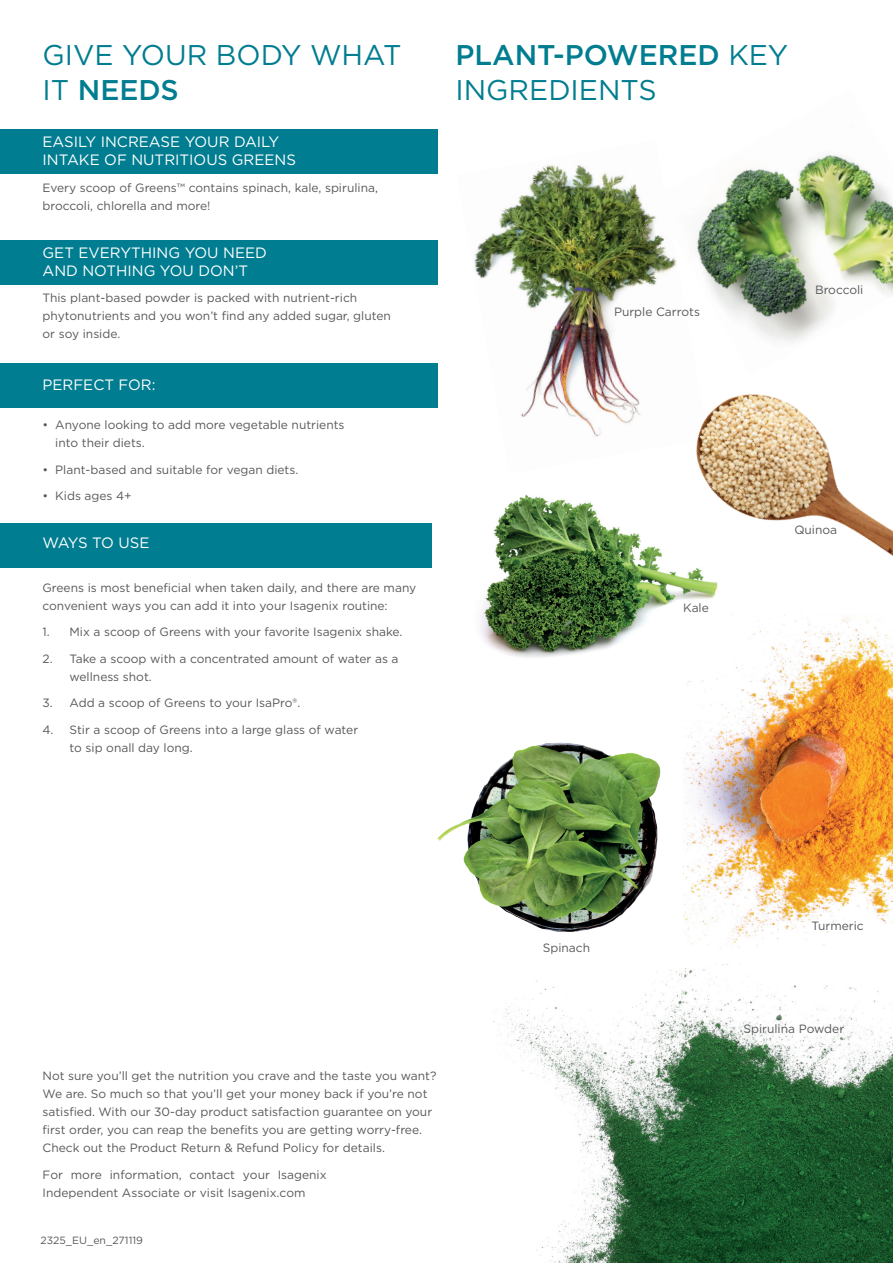
<style>
.page{position:relative;width:893px;height:1263px;background:#fff}
.page>*{position:absolute;margin:0;border:0;box-sizing:border-box;transform-origin:0 0}
.t1{font:28.5px/34.2px "Gotham";color:#007d90}
.t2{font:15px/18px "Gotham";color:#fff}
.t3{font:15px "Gotham";letter-spacing:-.04em;color:#fff}
.t4{font:12px/18px "Gotham";color:#57585a}
.t5{font:10.5px "Gotham";color:#57585a}
.s1{font-weight:500}
</style>
<div class="page">
<div style="left:0;top:130px;width:437px;height:44px;background:#007d90"></div>
<div style="left:0;top:523px;width:431px;height:44px;background:#007d90"></div>
<div style="left:0;top:240px;width:437px;height:44px;background:#007d90"></div>
<div style="left:0;top:364px;width:437px;height:44px;background:#007d90"></div>
<img style="left:480px;top:495px;width:117px;height:163px">
<img style="left:474px;top:165px;width:179px;height:272px">
<img style="left:493px;top:963px;width:400px;height:300px">
<img style="left:683px;top:699px;width:210px;height:250px">
<img style="left:653px;top:154px;width:240px;height:133px">
<img style="left:437px;top:742px;width:224px;height:190px">
<img style="left:597px;top:287px;width:296px;height:412px">
<h1 class="t1" style="left:43px;top:38px;width:361px">GIVE YOUR BODY WHAT<br>IT <span class="s1">NEEDS</span></h1>
<p class="t2" style="left:43px;top:133px;width:255px">EASILY INCREASE YOUR DAILY<br>INTAKE OF NUTRITIOUS GREENS</p>
<p class="t4" style="left:43px;top:178px;width:337px">Every scoop of Greens™ contains spinach, kale, spirulina, broccoli, chlorella and more!</p>
<p class="t2" style="left:43px;top:243px;width:226px">GET EVERYTHING YOU NEED<br>AND NOTHING YOU DON’T</p>
<p class="t4" style="left:43px;top:289px;width:350px">This plant-based powder is packed with nutrient-rich phytonutrients and you won’t find any added sugar, gluten or soy inside.</p>
<p class="t2" style="left:43px;top:375px;width:115px">PERFECT FOR:</p>
<p class="t4" style="left:55px;top:416px;width:291px;text-indent:-13px">• Anyone looking to add more vegetable nutrients into their diets.</p>
<p class="t4" style="left:43px;top:460px;width:257px">• Plant-based and suitable for vegan diets.</p>
<p class="t4" style="left:43px;top:487px;width:91px">• Kids ages 4+</p>
<p class="t3" style="left:43px;top:533px;width:109px">WAYS TO USE</p>
<p class="t4" style="left:43px;top:578px;width:375px">Greens is most beneficial when taken daily, and there are many convenient ways you can add it into your Isagenix routine:</p>
<p class="t4" style="left:43px;top:623px;width:361px">1. Mix a scoop of Greens with your favorite Isagenix shake.</p>
<p class="t4" style="left:70px;top:649px;width:330px;text-indent:-27px">2. Take a scoop with a concentrated amount of water as a wellness shot.</p>
<p class="t4" style="left:43px;top:694px;width:259px">3. Add a scoop of Greens to your IsaPro®.</p>
<p class="t4" style="left:70px;top:720px;width:290px;text-indent:-27px">4. Stir a scoop of Greens into a large glass of water to sip onall day long.</p>
<h1 class="t1" style="left:455px;top:38px;width:334px"><span class="s1">PLANT-POWERED</span> KEY<br>INGREDIENTS</h1>
<p class="t4" style="left:614px;top:303px;width:87px">Purple Carrots</p>
<p class="t4" style="left:815px;top:280px;width:50px">Broccoli</p>
<p class="t4" style="left:683px;top:599px;width:27px">Kale</p>
<p class="t4" style="left:794px;top:520px;width:44px">Quinoa</p>
<p class="t4" style="left:43px;top:1067px;width:395px">Not sure you’ll get the nutrition you crave and the taste you want?<br>We are. So much so that you’ll get your money back if you’re not satisfied. With our 30-day product satisfaction guarantee on your first order, you can reap the benefits you are getting worry-free.<br>Check out the Product Return &amp; Refund Policy for details.</p>
<p class="t4" style="left:43px;top:1165px;width:285px">For more information, contact your Isagenix<br>Independent Associate or visit Isagenix.com</p>
<p class="t5" style="left:40px;top:1233px;width:104px">2325_EU_en_271119</p>
<p class="t4" style="left:543px;top:938px;width:49px">Spinach</p>
<p class="t4" style="left:811px;top:917px;width:54px">Turmeric</p>
<p class="t4" style="left:743px;top:1019px;width:102px">Spirulina Powder</p>
</div>
